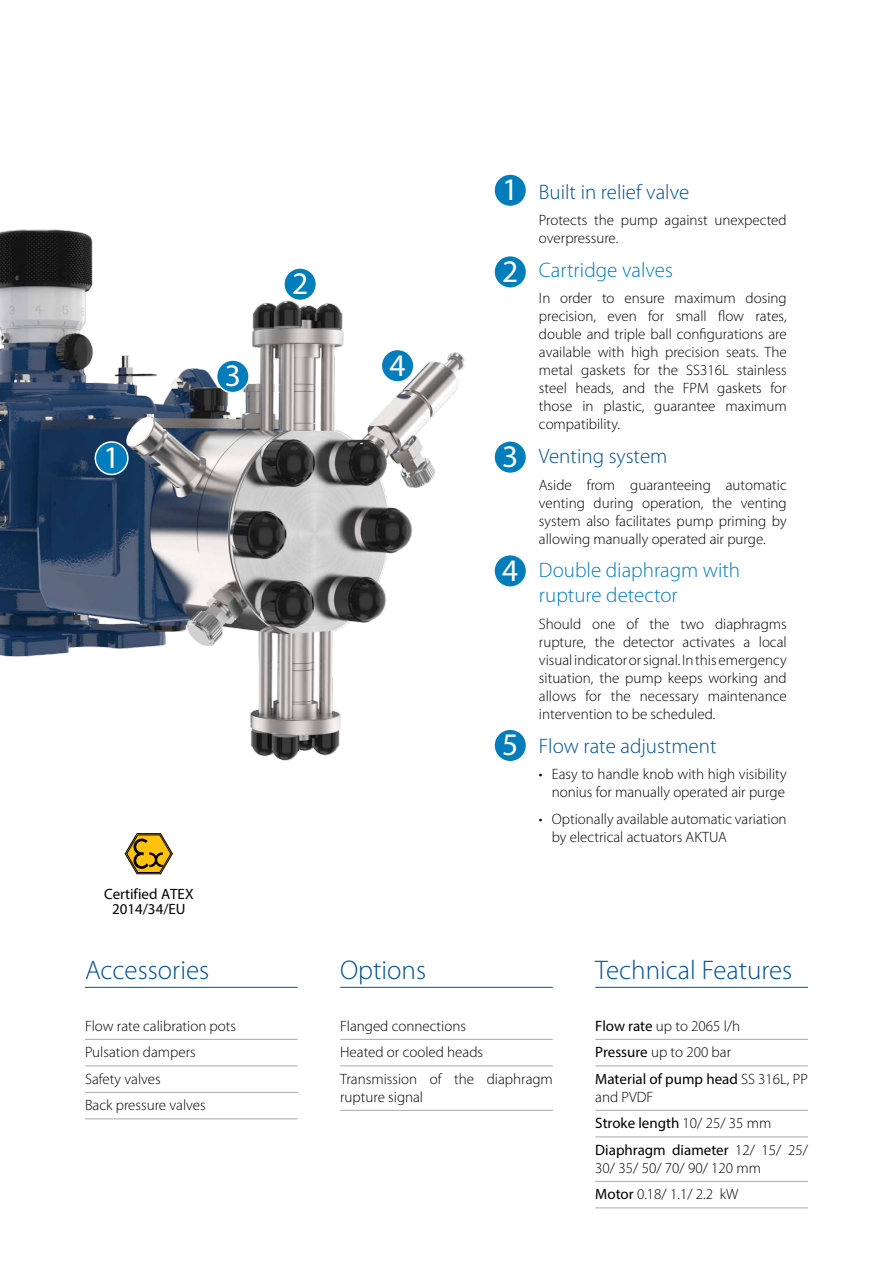
<style>
.page{position:relative;width:893px;height:1263px;background:#fff}
.page>*{position:absolute;margin:0;border:0;box-sizing:border-box;transform-origin:0 0}
.t1{font:31.5px "Myriad Pro";color:#fff}
.t2{font:300 27px "Myriad Pro";color:#00508f}
.t3{font:300 21px "Myriad Pro";color:#00508f}
.t4{font:300 21px/25.2px "Myriad Pro";color:#007dba}
.t5{font:300 15px/18px "Myriad Pro";color:#000}
.t6{font:15px/26.5px "Myriad Pro";color:#000}
.s1{font-weight:300}
.s2{font-weight:400}
</style>
<div class="page">
<img style="left:0;top:229px;width:466px;height:532px">
<svg style="left:125px;top:833px;width:48px;height:41px"></svg>
<div style="left:494px;top:174px;width:32px;height:33px;background:#007dba;border-radius:50%"></div>
<div style="left:493px;top:173px;width:34px;height:34px;border:2px solid #fff;border-radius:50%"></div>
<div style="left:494px;top:256px;width:32px;height:32px;background:#007dba;border-radius:50%"></div>
<div style="left:493px;top:255px;width:34px;height:34px;border:2px solid #fff;border-radius:50%"></div>
<div style="left:494px;top:441px;width:32px;height:32px;background:#007dba;border-radius:50%"></div>
<div style="left:493px;top:440px;width:34px;height:34px;border:2px solid #fff;border-radius:50%"></div>
<div style="left:494px;top:555px;width:32px;height:32px;background:#007dba;border-radius:50%"></div>
<div style="left:493px;top:554px;width:34px;height:34px;border:2px solid #fff;border-radius:50%"></div>
<div style="left:494px;top:729px;width:32px;height:33px;background:#007dba;border-radius:50%"></div>
<div style="left:493px;top:728px;width:34px;height:34px;border:2px solid #fff;border-radius:50%"></div>
<div style="left:284px;top:268px;width:32px;height:32px;background:#007dba;border-radius:50%"></div>
<div style="left:283px;top:267px;width:34px;height:34px;border:2px solid #fff;border-radius:50%"></div>
<div style="left:381px;top:349px;width:33px;height:33px;background:#007dba;border-radius:50%"></div>
<div style="left:381px;top:349px;width:34px;height:34px;border:2px solid #fff;border-radius:50%"></div>
<svg style="left:0;top:289px;width:1px;height:34px"></svg>
<hr style="left:85px;top:987px;width:213px;height:1px;background:#00508f">
<hr style="left:85px;top:1039px;width:213px;height:1px;background:#a7a9ac">
<hr style="left:85px;top:1065px;width:213px;height:1px;background:#a7a9ac">
<hr style="left:85px;top:1092px;width:213px;height:1px;background:#a7a9ac">
<hr style="left:85px;top:1118px;width:213px;height:1px;background:#a7a9ac">
<hr style="left:340px;top:987px;width:213px;height:1px;background:#00508f">
<hr style="left:340px;top:1039px;width:213px;height:1px;background:#a7a9ac">
<hr style="left:340px;top:1065px;width:213px;height:1px;background:#a7a9ac">
<hr style="left:340px;top:1110px;width:213px;height:1px;background:#a7a9ac">
<hr style="left:595px;top:987px;width:213px;height:1px;background:#00508f">
<hr style="left:595px;top:1039px;width:213px;height:1px;background:#a7a9ac">
<hr style="left:595px;top:1065px;width:213px;height:1px;background:#a7a9ac">
<hr style="left:595px;top:1110px;width:213px;height:1px;background:#a7a9ac">
<hr style="left:595px;top:1136px;width:213px;height:1px;background:#a7a9ac">
<hr style="left:595px;top:1181px;width:213px;height:1px;background:#a7a9ac">
<hr style="left:595px;top:1207px;width:213px;height:1px;background:#a7a9ac">
<div style="left:95px;top:442px;width:33px;height:32px;background:#007dba;border-radius:50%"></div>
<div style="left:95px;top:441px;width:34px;height:34px;border:2px solid #fff;border-radius:50%"></div>
<div style="left:217px;top:360px;width:32px;height:33px;background:#007dba;border-radius:50%"></div>
<div style="left:216px;top:359px;width:34px;height:34px;border:2px solid #fff;border-radius:50%"></div>
<h1 class="t1" style="left:104px;top:438px;width:18px">1</h1>
<h1 class="t1" style="left:225px;top:356px;width:18px">3</h1>
<p class="t6" style="left:104px;top:886px;width:91px;line-height:15px;text-align:center">Certified ATEX<br>2014/34/EU</p>
<h2 class="t2" style="left:85px;top:953px;width:126px">Accessories</h2>
<p class="t5" style="left:85px;top:1012px;width:153px;line-height:26.5px">Flow rate calibration pots<br>Pulsation dampers<br>Safety valves<br>Back pressure valves</p>
<h1 class="t1" style="left:292px;top:264px;width:18px">2</h1>
<h1 class="t1" style="left:389px;top:346px;width:18px">4</h1>
<h1 class="t1" style="left:502px;top:170px;width:18px">1</h1>
<h1 class="t1" style="left:502px;top:252px;width:18px">2</h1>
<h1 class="t1" style="left:502px;top:437px;width:18px">3</h1>
<h1 class="t1" style="left:502px;top:551px;width:18px">4</h1>
<h1 class="t1" style="left:502px;top:725px;width:18px">5</h1>
<h3 class="t3" style="left:539px;top:179px;width:152px">Built in relief valve</h3>
<p class="t5" style="left:539px;top:211px;width:249px">Protects the pump against unexpected overpressure.</p>
<h3 class="t4" style="left:539px;top:257px;width:135px">Cartridge valves</h3>
<p class="t5" style="left:539px;top:289px;width:249px;text-align:justify">In order to ensure maximum dosing precision, even for small flow rates, double and triple ball configurations are available with high precision seats. The metal gaskets for the SS316L stainless steel heads, and the FPM gaskets for those in plastic, guarantee maximum compatibility.</p>
<h3 class="t3" style="left:539px;top:443px;width:130px">Venting system</h3>
<p class="t5" style="left:539px;top:475px;width:249px;text-align:justify">Aside from guaranteeing automatic venting during operation, the venting system also facilitates pump priming by allowing manually operated air purge.</p>
<h3 class="t4" style="left:539px;top:557px;width:203px">Double diaphragm with rupture detector</h3>
<p class="t5" style="left:539px;top:615px;width:249px;text-align:justify">Should one of the two diaphragms rupture, the detector activates a local visual indicator or signal. In this emergency situation, the pump keeps working and allows for the necessary maintenance intervention to be scheduled.</p>
<h3 class="t3" style="left:539px;top:733px;width:179px">Flow rate adjustment</h3>
<p class="t5" style="left:539px;top:765px;width:249px;text-align:right">• Easy to handle knob with high visibility nonius for manually operated air purge</p>
<p class="t5" style="left:552px;top:809px;width:236px;text-indent:-13px">• Optionally available automatic variation by electrical actuators AKTUA</p>
<h2 class="t2" style="left:340px;top:953px;width:87px">Options</h2>
<p class="t5" style="left:340px;top:1012px;width:214px;line-height:26.5px">Flanged connections<br>Heated or cooled heads<br>Transmission of the diaphragm</p>
<p class="t5" style="left:340px;top:1087px;width:84px">rupture signal</p>
<h2 class="t2" style="left:595px;top:953px;width:198px">Technical Features</h2>
<p class="t6" style="left:595px;top:1012px;width:214px">Flow rate <span class="s1">up to 2065 l/h<br></span>Pressure <span class="s1">up to 200 bar<br></span>Material of pump head <span class="s1">SS 316L, PP</span></p>
<p class="t6" style="left:595px;top:1083px;width:214px"><span class="s1">and PVDF<br></span>Stroke length <span class="s1">10/ 25/ 35 mm<br></span>Diaphragm diameter <span class="s1">12/ 15/ 25/</span></p>
<p class="t5" style="left:595px;top:1154px;width:167px;line-height:26.5px">30/ 35/ 50/ 70/ 90/ 120 mm<br><span class="s2">Motor</span> 0.18/ 1.1/ 2.2 kW</p>
</div>
